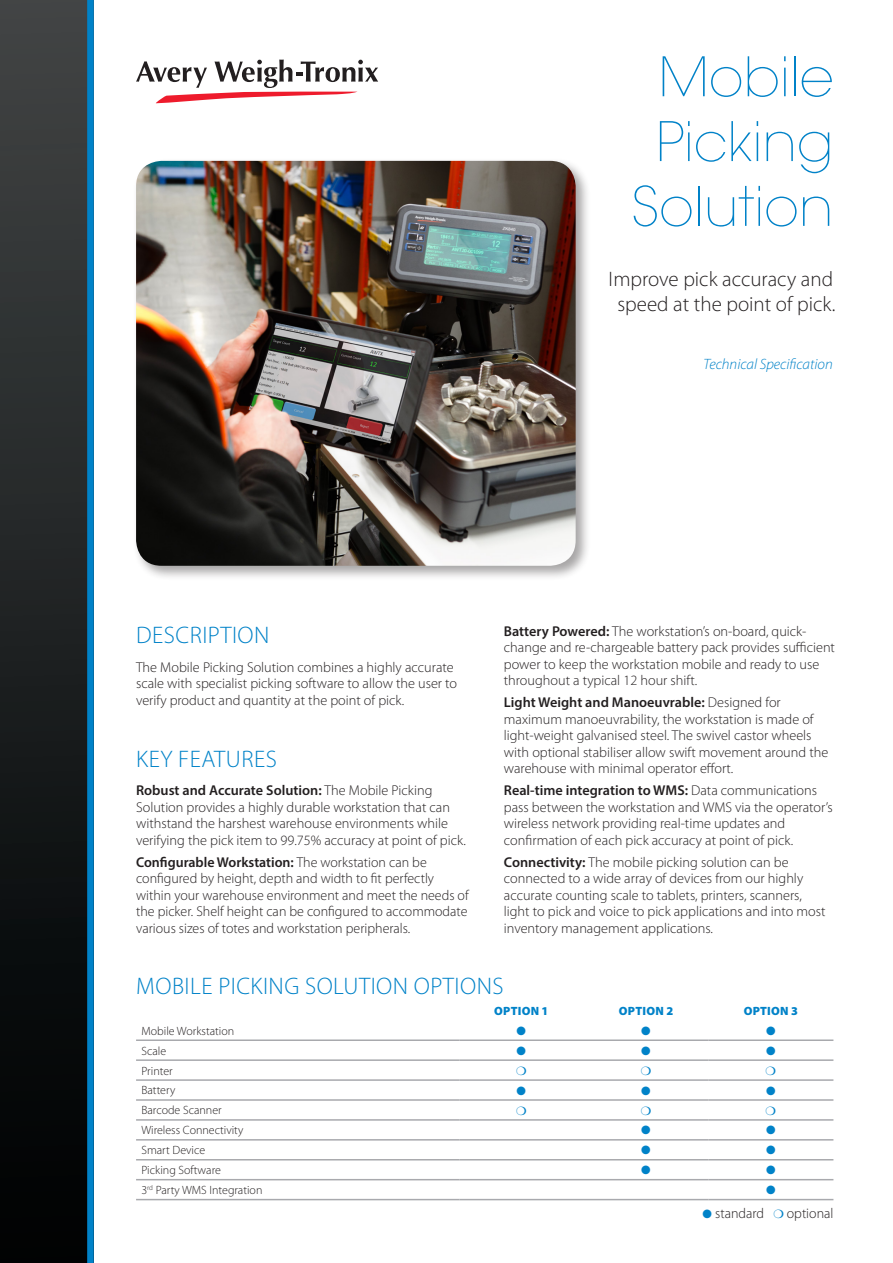
<style>
.page{position:relative;width:893px;height:1263px;background:#fff}
.page>*{position:absolute;margin:0;border:0;box-sizing:border-box;transform-origin:0 0}
.t1{font:200 54px/64.8px "ITC Avant Garde Std";color:#0082c8;text-align:center}
.IN_-_Header{font:300 24px "Myriad Pro";letter-spacing:.02em;color:#0082c8}
.t2{font:300 21px/25.2px "Myriad Pro";color:#231f20;text-align:center}
.t3{font:italic 300 15px "Myriad Pro";color:#0082c8}
.IN_-_Body_Copy{font:300 14.25px/16.5px "Myriad Pro";color:#231f20}
.IN_-_Specs_Body{font:300 12px "Myriad Pro";color:#231f20}
.IN_-_Specs_Subhead{font:900 12px "Myriad Pro";letter-spacing:.02em;color:#0082c8}
.IN_-_Specs_Body-2{font:12px "Zapf Dingbats ITC";color:#0082c8}
.s1{font-weight:600}
.s2{color:#0082c8}
</style>
<div class="page">
<div style="left:0;top:0;width:94px;height:1263px;background:linear-gradient(to bottom,#424545,#000)"></div>
<svg style="left:136px;top:60px;width:242px;height:43px"></svg>
<div style="left:87px;top:0;width:7px;height:1263px;background:#0082c8"></div>
<hr style="left:136px;top:1039px;width:323px;height:2px;background:#a8a9ad">
<hr style="left:459px;top:1039px;width:125px;height:2px;background:#a8a9ad">
<hr style="left:584px;top:1039px;width:125px;height:2px;background:#a8a9ad">
<hr style="left:709px;top:1039px;width:124px;height:2px;background:#a8a9ad">
<hr style="left:136px;top:1059px;width:323px;height:2px;background:#a8a9ad">
<hr style="left:459px;top:1059px;width:125px;height:2px;background:#a8a9ad">
<hr style="left:584px;top:1059px;width:125px;height:2px;background:#a8a9ad">
<hr style="left:709px;top:1059px;width:124px;height:2px;background:#a8a9ad">
<hr style="left:136px;top:1079px;width:323px;height:2px;background:#a8a9ad">
<hr style="left:459px;top:1079px;width:125px;height:2px;background:#a8a9ad">
<hr style="left:584px;top:1079px;width:125px;height:2px;background:#a8a9ad">
<hr style="left:709px;top:1079px;width:124px;height:2px;background:#a8a9ad">
<hr style="left:136px;top:1099px;width:323px;height:2px;background:#a8a9ad">
<hr style="left:459px;top:1099px;width:125px;height:2px;background:#a8a9ad">
<hr style="left:584px;top:1099px;width:125px;height:2px;background:#a8a9ad">
<hr style="left:709px;top:1099px;width:124px;height:2px;background:#a8a9ad">
<hr style="left:136px;top:1119px;width:323px;height:2px;background:#a8a9ad">
<hr style="left:459px;top:1119px;width:125px;height:2px;background:#a8a9ad">
<hr style="left:584px;top:1119px;width:125px;height:2px;background:#a8a9ad">
<hr style="left:709px;top:1119px;width:124px;height:2px;background:#a8a9ad">
<hr style="left:136px;top:1139px;width:323px;height:1px;background:#a8a9ad">
<hr style="left:459px;top:1139px;width:125px;height:1px;background:#a8a9ad">
<hr style="left:584px;top:1139px;width:125px;height:1px;background:#a8a9ad">
<hr style="left:709px;top:1139px;width:124px;height:1px;background:#a8a9ad">
<hr style="left:136px;top:1159px;width:323px;height:1px;background:#a8a9ad">
<hr style="left:459px;top:1159px;width:125px;height:1px;background:#a8a9ad">
<hr style="left:584px;top:1159px;width:125px;height:1px;background:#a8a9ad">
<hr style="left:709px;top:1159px;width:124px;height:1px;background:#a8a9ad">
<hr style="left:136px;top:1179px;width:323px;height:1px;background:#a8a9ad">
<hr style="left:459px;top:1179px;width:125px;height:1px;background:#a8a9ad">
<hr style="left:584px;top:1179px;width:125px;height:1px;background:#a8a9ad">
<hr style="left:709px;top:1179px;width:124px;height:1px;background:#a8a9ad">
<hr style="left:136px;top:1199px;width:323px;height:1px;background:#a8a9ad">
<hr style="left:459px;top:1199px;width:125px;height:1px;background:#a8a9ad">
<hr style="left:584px;top:1199px;width:125px;height:1px;background:#a8a9ad">
<hr style="left:709px;top:1199px;width:124px;height:1px;background:#a8a9ad">
<div style="left:133px;top:158px;width:458px;height:423px;background:#231f20;opacity:.4"></div>
<img style="left:136px;top:161px;width:440px;height:405px">
<p class="t1" style="left:631px;top:45px;width:204px">Mobile<br>Picking<br>Solution</p>
<p class="t2" style="left:609px;top:266px;width:228px">Improve pick accuracy and speed at the point of pick.</p>
<p class="t3" style="left:703px;top:357px;width:131px">Technical Specification</p>
<p class="IN_-_Header" style="left:136px;top:621px;width:135px">DESCRIPTION</p>
<p class="IN_-_Body_Copy" style="left:136px;top:659px;width:323px">The Mobile Picking Solution combines a highly accurate scale with specialist picking software to allow the user to verify product and quantity at the point of pick.</p>
<p class="IN_-_Header" style="left:136px;top:744px;width:142px">KEY FEATURES</p>
<p class="IN_-_Body_Copy" style="left:136px;top:782px;width:331px"><span class="s1">Robust and Accurate Solution:</span> The Mobile Picking Solution provides a highly durable workstation that can withstand the harshest warehouse environments while verifying the pick item to 99.75% accuracy at point of pick.</p>
<p class="IN_-_Body_Copy" style="left:136px;top:854px;width:334px"><span class="s1">Configurable Workstation:</span> The workstation can be configured by height, depth and width to fit perfectly within your warehouse environment and meet the needs of the picker. Shelf height can be configured to accommodate various sizes of totes and workstation peripherals.</p>
<p class="IN_-_Body_Copy" style="left:504px;top:623px;width:333px"><span class="s1">Battery Powered:</span> The workstation’s on-board, quick&shy;change and re-chargeable battery pack provides sufficient power to keep the workstation mobile and ready to use throughout a typical 12 hour shift.</p>
<p class="IN_-_Body_Copy" style="left:504px;top:694px;width:326px"><span class="s1">Light Weight and Manoeuvrable:</span> Designed for maximum manoeuvrability, the workstation is made of light-weight galvanised steel. The swivel castor wheels with optional stabiliser allow swift movement around the warehouse with minimal operator effort.</p>
<p class="IN_-_Body_Copy" style="left:504px;top:782px;width:331px"><span class="s1">Real-time integration to WMS:</span> Data communications pass between the workstation and WMS via the operator’s wireless network providing real-time updates and confirmation of each pick accuracy at point of pick.</p>
<p class="IN_-_Body_Copy" style="left:504px;top:853px;width:323px"><span class="s1">Connectivity:</span> The mobile picking solution can be connected to a wide array of devices from our highly accurate counting scale to tablets, printers, scanners, light to pick and voice to pick applications and into most inventory management applications.</p>
<p class="IN_-_Header" style="left:136px;top:972px;width:369px">MOBILE PICKING SOLUTION OPTIONS</p>
<p class="IN_-_Specs_Subhead" style="left:494px;top:1004px;width:56px">OPTION 1</p>
<p class="IN_-_Specs_Subhead" style="left:619px;top:1004px;width:56px">OPTION 2</p>
<p class="IN_-_Specs_Subhead" style="left:744px;top:1004px;width:56px">OPTION 3</p>
<p class="IN_-_Specs_Body" style="left:141px;top:1023px;width:94px">Mobile Workstation</p>
<p class="IN_-_Specs_Body-2" style="left:517px;top:1025px;width:11px">●</p>
<p class="IN_-_Specs_Body-2" style="left:641px;top:1025px;width:11px">●</p>
<p class="IN_-_Specs_Body-2" style="left:766px;top:1025px;width:11px">●</p>
<p class="IN_-_Specs_Body" style="left:141px;top:1043px;width:26px">Scale</p>
<p class="IN_-_Specs_Body-2" style="left:517px;top:1045px;width:11px">●</p>
<p class="IN_-_Specs_Body-2" style="left:641px;top:1045px;width:11px">●</p>
<p class="IN_-_Specs_Body-2" style="left:766px;top:1045px;width:11px">●</p>
<p class="IN_-_Specs_Body" style="left:141px;top:1063px;width:33px">Printer</p>
<p class="IN_-_Specs_Body" style="left:141px;top:1083px;width:35px">Battery</p>
<p class="IN_-_Specs_Body-2" style="left:517px;top:1085px;width:11px">●</p>
<p class="IN_-_Specs_Body-2" style="left:641px;top:1085px;width:11px">●</p>
<p class="IN_-_Specs_Body-2" style="left:766px;top:1085px;width:11px">●</p>
<p class="IN_-_Specs_Body" style="left:141px;top:1103px;width:82px">Barcode Scanner</p>
<p class="IN_-_Specs_Body" style="left:141px;top:1123px;width:103px">Wireless Connectivity</p>
<p class="IN_-_Specs_Body-2" style="left:641px;top:1125px;width:11px">●</p>
<p class="IN_-_Specs_Body-2" style="left:766px;top:1125px;width:11px">●</p>
<p class="IN_-_Specs_Body" style="left:141px;top:1143px;width:65px">Smart Device</p>
<p class="IN_-_Specs_Body-2" style="left:641px;top:1144px;width:11px">●</p>
<p class="IN_-_Specs_Body-2" style="left:766px;top:1144px;width:11px">●</p>
<p class="IN_-_Specs_Body" style="left:141px;top:1163px;width:81px">Picking Software</p>
<p class="IN_-_Specs_Body-2" style="left:641px;top:1164px;width:11px">●</p>
<p class="IN_-_Specs_Body-2" style="left:766px;top:1164px;width:11px">●</p>
<p class="IN_-_Specs_Body" style="left:141px;top:1183px;width:122px">3<sup>rd</sup> Party WMS Integration</p>
<p class="IN_-_Specs_Body-2" style="left:766px;top:1184px;width:11px">●</p>
<p class="IN_-_Body_Copy" style="left:702px;top:1205px;width:132px"><span class="s2">●</span> standard <span class="s2">❍</span> optional</p>
</div>
